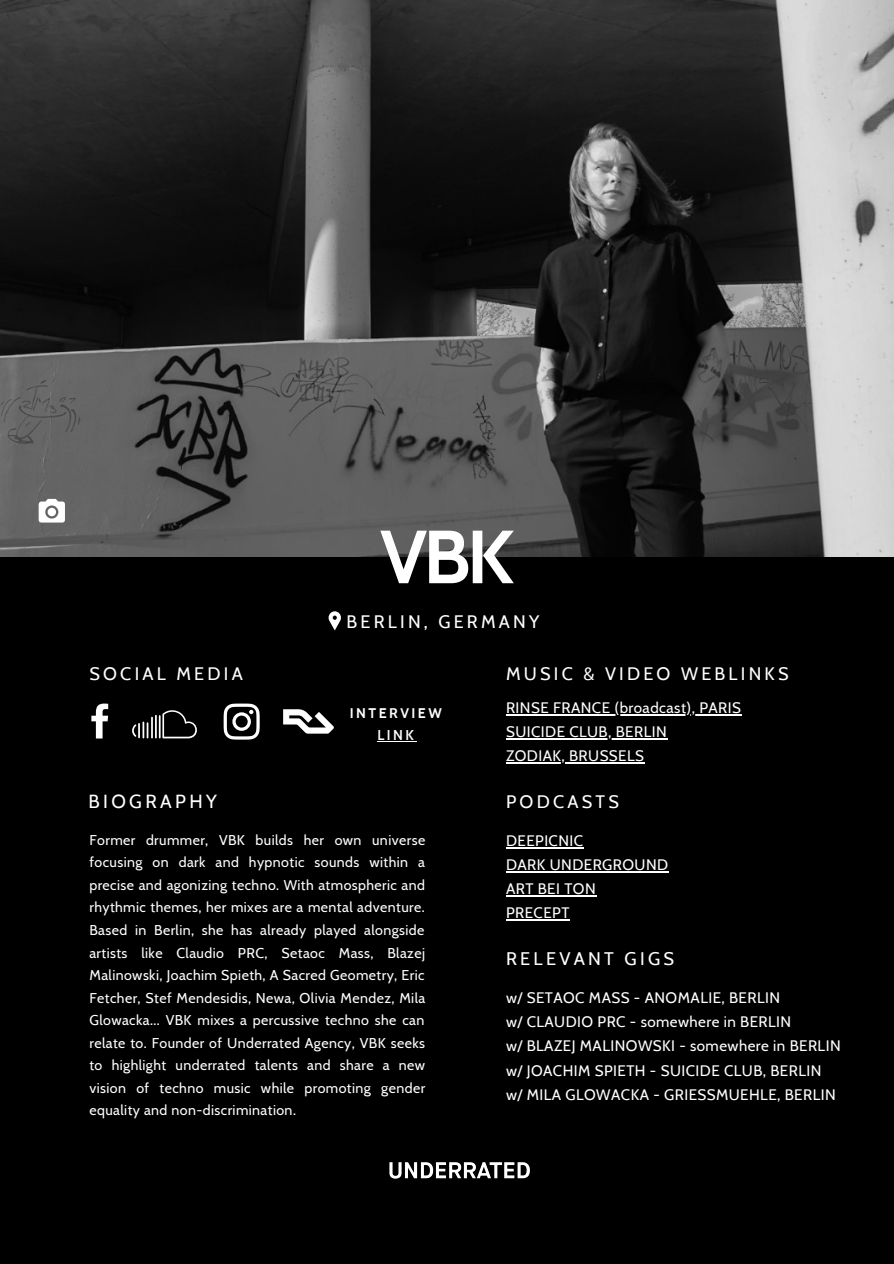
<style>
.page{position:relative;width:894px;height:1264px;background:#fff}
.page>*{position:absolute;margin:0;border:0;box-sizing:border-box;transform-origin:0 0}
.t1{font:700 75px "Cabin";color:#fff}
.t2{font:18.9px "Cabin";letter-spacing:.18em;color:#fff}
.t3{font:18.15px "Cabin";letter-spacing:.18em;color:#fff}
.t4{font:18px "Cabin";letter-spacing:.18em;color:#fff}
.t5{font:15.15px/24.2px "Cabin";letter-spacing:.03em;color:#fff}
.t6{font:14.1px/22.5px "Cabin";letter-spacing:.03em;color:#fff;text-align:justify}
.t7{font:700 13.95px "Cabin";letter-spacing:.18em;color:#fff}
.t8{font:600 13.95px "Cabin";color:#fff}
</style>
<div class="page">
<div style="left:0;top:0;width:893px;height:1263px;background:#000"></div>
<img style="left:0;top:0;width:893px;height:556px">
<img style="left:389px;top:1162px;width:141px;height:17px">
<svg style="left:328px;top:611px;width:13px;height:19px"></svg>
<svg style="left:91px;top:703px;width:17px;height:35px"></svg>
<svg style="left:223px;top:703px;width:36px;height:36px"></svg>
<svg style="left:132px;top:721px;width:16px;height:17px"></svg>
<hr style="left:151px;top:716px;width:2px;height:22px;background:#fff">
<svg style="left:159px;top:710px;width:38px;height:28px"></svg>
<hr style="left:155px;top:715px;width:2px;height:23px;background:#fff">
<img style="left:283px;top:709px;width:51px;height:25px">
<hr style="left:506px;top:714px;width:235px;height:1px;background:#fff">
<hr style="left:506px;top:738px;width:161px;height:1px;background:#fff">
<hr style="left:506px;top:762px;width:138px;height:1px;background:#fff">
<hr style="left:506px;top:847px;width:77px;height:1px;background:#fff">
<hr style="left:506px;top:871px;width:162px;height:1px;background:#fff">
<hr style="left:506px;top:895px;width:90px;height:1px;background:#fff">
<hr style="left:506px;top:919px;width:63px;height:1px;background:#fff">
<svg style="left:39px;top:499px;width:26px;height:23px"></svg>
<hr style="left:377px;top:741px;width:39px;height:1px;background:#fff">
<h1 class="t1" style="left:380px;top:511px;width:135px">VBK</h1>
<p class="t4" style="left:346px;top:610px;width:194px">BERLIN, GERMANY</p>
<p class="t4" style="left:89px;top:662px;width:155px">SOCIAL MEDIA</p>
<p class="t4" style="left:506px;top:662px;width:284px">MUSIC &amp; VIDEO WEBLINKS</p>
<p class="t7" style="left:349px;top:704px;width:93px">INTERVIEW</p>
<p class="t8" style="left:377px;top:726px;width:38px">LINK</p>
<h2 class="t2" style="left:88px;top:790px;width:130px">BIOGRAPHY</h2>
<p class="t6" style="left:89px;top:828px;width:337px">Former drummer, VBK builds her own universe focusing on dark and hypnotic sounds within a precise and agonizing techno. With atmospheric and rhythmic themes, her mixes are a mental adventure.<br>Based in Berlin, she has already played alongside artists like Claudio PRC, Setaoc Mass, Blazej Malinowski, Joachim Spieth, A Sacred Geometry, Eric Fetcher, Stef Mendesidis, Newa, Olivia Mendez, Mila Glowacka... VBK mixes a percussive techno she can relate to. Founder of Underrated Agency, VBK seeks to highlight underrated talents and share a new vision of techno music while promoting gender equality and non-discrimination.</p>
<p class="t5" style="left:506px;top:695px;width:236px">RINSE FRANCE (broadcast), PARIS<br>SUICIDE CLUB, BERLIN<br>ZODIAK, BRUSSELS</p>
<p class="t4" style="left:506px;top:790px;width:114px">PODCASTS</p>
<p class="t5" style="left:506px;top:828px;width:164px">DEEPICNIC<br>DARK UNDERGROUND<br>ART BEI TON<br>PRECEPT</p>
<p class="t3" style="left:506px;top:947px;width:169px">RELEVANT GIGS</p>
<p class="t5" style="left:506px;top:985px;width:336px">w/ SETAOC MASS - ANOMALIE, BERLIN<br>w/ CLAUDIO PRC - somewhere in BERLIN<br>w/ BLAZEJ MALINOWSKI - somewhere in BERLIN w/ JOACHIM SPIETH - SUICIDE CLUB, BERLIN w/ MILA GLOWACKA - GRIESSMUEHLE, BERLIN</p>
</div>
